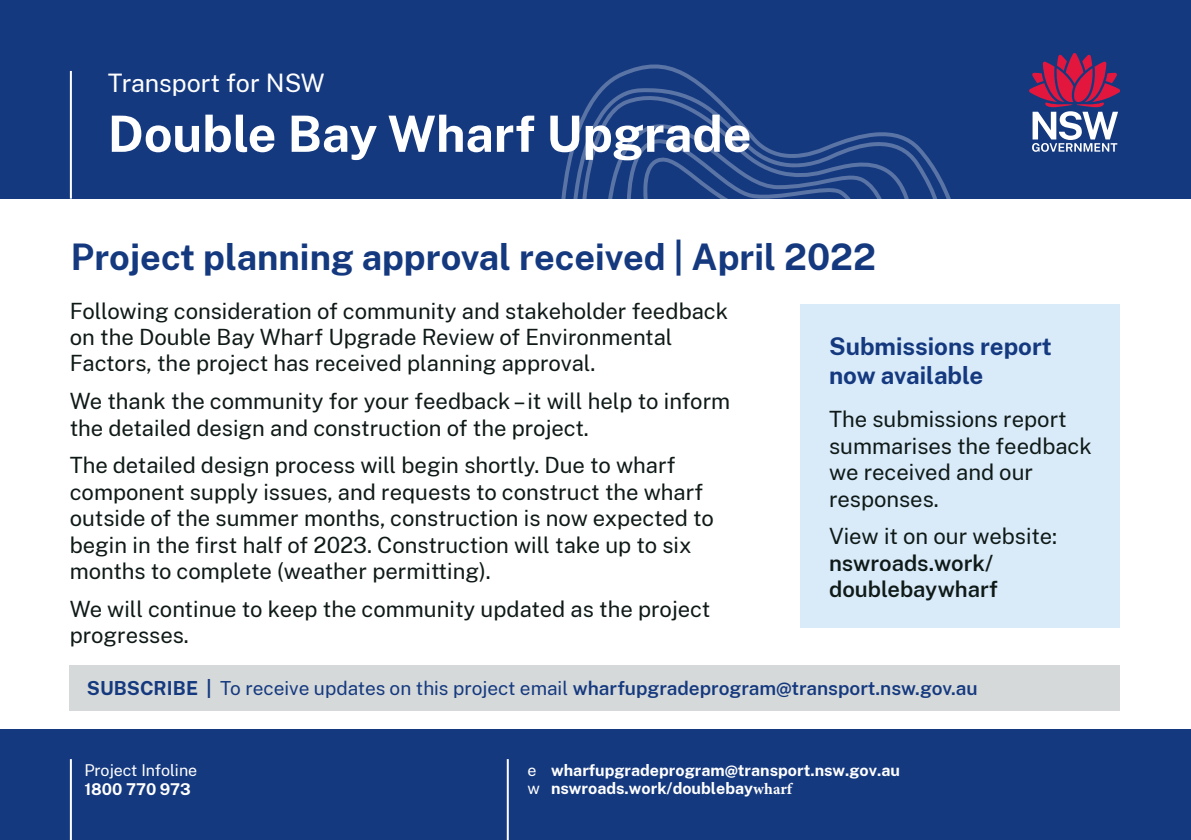
<style>
.page{position:relative;width:1191px;height:840px;background:#fff}
.page>*{position:absolute;margin:0;border:0;box-sizing:border-box;transform-origin:0 0}
.TfNSW_Cover_-_H1{font:700 50px "Public Sans";color:#fff}
.Heading_2{font:700 36px "Public Sans";color:#15397f}
.TfNSW{font:25px "Public Sans";letter-spacing:-.005em;color:#fff}
.Heading_2-2{font:700 24px/28.8px "Public Sans";color:#15397f}
.Copy{font:22px/26.4px "Public Sans";color:#0f1a18}
.Copy-2{font:600 22px/26.4px "Public Sans";color:#0f1a18}
.Contact_us_copy{font:600 19px "Public Sans";color:#15397f}
.t1{font:700 16px/18.4px "Public Sans";color:#fff}
.t2{font:16px "Public Sans";color:#fff}
.s1{font-weight:400}
.s2{font-weight:700}
.s3{font-family:"Minion Pro"}
</style>
<div class="page">
<div style="left:0;top:729px;width:1191px;height:110px;background:#15397f"></div>
<div style="left:0;top:0;width:1191px;height:198px;background:#15397f"></div>
<div style="left:800px;top:304px;width:320px;height:323px;background:#d9ebf9"></div>
<hr style="left:70px;top:71px;width:2px;height:127px;background:#fff">
<hr style="left:70px;top:758px;width:2px;height:81px;background:#fff">
<hr style="left:507px;top:758px;width:2px;height:81px;background:#fff">
<svg style="left:1029px;top:53px;width:91px;height:99px"></svg>
<svg style="left:561px;top:64px;width:390px;height:134px"></svg>
<div style="left:70px;top:664px;width:1050px;height:46px;background:#d5d9d9"></div>
<p class="TfNSW" style="left:108px;top:65px;width:218px">Transport for NSW</p>
<h1 class="TfNSW_Cover_-_H1" style="left:108px;top:97px;width:645px">Double Bay Wharf Upgrade</h1>
<h2 class="Heading_2" style="left:71px;top:230px;width:806px">Project planning approval received | April 2022</h2>
<p class="Copy" style="left:70px;top:296px;width:660px">Following consideration of community and stakeholder feedback on the Double Bay Wharf Upgrade Review of Environmental<br>Factors, the project has received planning approval.</p>
<p class="Copy" style="left:70px;top:387px;width:662px">We thank the community for your feedback – it will help to inform the detailed design and construction of the project.</p>
<p class="Copy" style="left:70px;top:451px;width:646px">The detailed design process will begin shortly. Due to wharf component supply issues, and requests to construct the wharf outside of the summer months, construction is now expected to begin in the first half of 2023. Construction will take up to six months to complete (weather permitting).</p>
<p class="Copy" style="left:70px;top:594px;width:642px">We will continue to keep the community updated as the project progresses.</p>
<h2 class="Heading_2-2" style="left:829px;top:330px;width:224px">Submissions report now available</h2>
<p class="Copy" style="left:829px;top:405px;width:264px">The submissions report summarises the feedback we received and our responses.</p>
<p class="Copy-2" style="left:829px;top:521px;width:230px"><span class="s1">View it on our website: </span>nswroads.work/ doublebaywharf</p>
<p class="Contact_us_copy" style="left:87px;top:673px;width:892px"><span class="s2">SUBSCRIBE |</span> <span class="s1">To receive updates on this project email</span> wharfupgradeprogram@transport.nsw.gov.au</p>
<p class="t2" style="left:84px;top:758px;width:114px">Project Infoline</p>
<p class="t1" style="left:84px;top:778px;width:108px">1800 770 973</p>
<p class="t1" style="left:527px;top:759px;width:374px"><span class="s1">e</span> wharfupgradeprogram@transport.nsw.gov.au <span class="s1">w</span> nswroads.work/doublebay<span class="s3">wharf</span></p>
</div>
